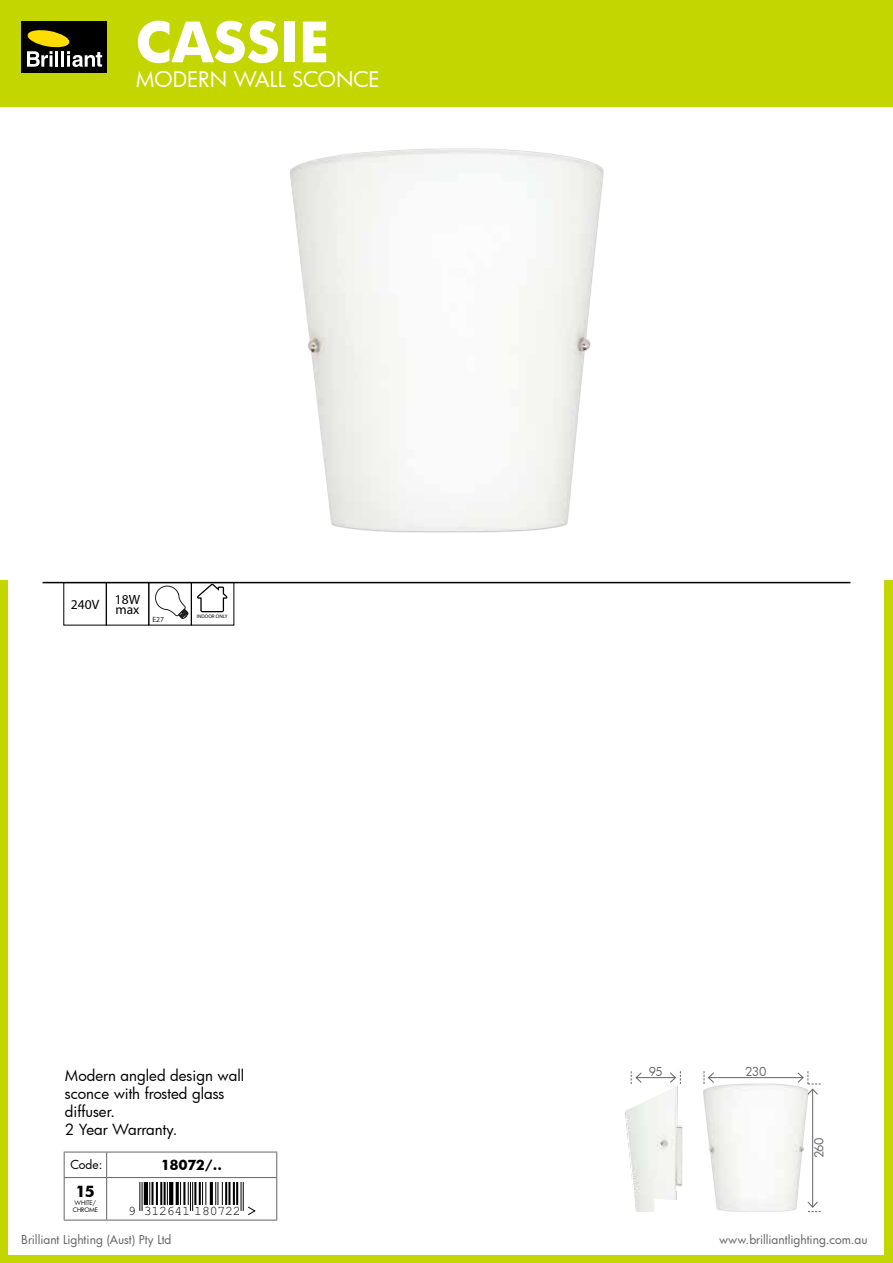
<style>
.page{position:relative;width:893px;height:1263px;background:#fff}
.page>*{position:absolute;margin:0;border:0;box-sizing:border-box;transform-origin:0 0}
.t1{font:700 54px "Futura";color:#fff}
.t2{font:21px "Futura";color:#fff}
.t3{font:15px/18px "Futura";color:#000}
.t4{font:700 15px "Futura";color:#000}
.t5{font:13.5px "Myriad Pro";color:#000}
.t6{font:700 13.5px "Futura";letter-spacing:-.05em;color:#000}
.t7{font:13.2px "Helvetica";letter-spacing:-.015em;color:#000}
.t8{font:12px "Futura";color:#636466}
.t9{font:12px "Futura";color:#000}
.t10{font:7.65px "Myriad Pro";color:#231f20}
.t11{font:6px/7.2px "Futura";color:#000;text-align:center}
.t12{font:5.1px "Myriad Pro";color:#000}
</style>
<div class="page">
<div style="left:0;top:580px;width:893px;height:683px;background:#c4d600"></div>
<div style="left:0;top:0;width:893px;height:106px;background:#c4d600"></div>
<div style="left:9px;top:572px;width:875px;height:682px;background:#fff"></div>
<hr style="left:43px;top:582px;width:807px;height:1px;background:#000">
<div style="left:21px;top:21px;width:86px;height:51px;background:#000"></div>
<svg style="left:27px;top:30px;width:75px;height:37px"></svg>
<div style="left:63px;top:582px;width:44px;height:43px;border:1px solid #000"></div>
<div style="left:106px;top:582px;width:43px;height:43px;border:1px solid #000"></div>
<svg style="left:155px;top:585px;width:34px;height:34px"></svg>
<div style="left:148px;top:582px;width:44px;height:43px;border:1px solid #000"></div>
<svg style="left:197px;top:584px;width:31px;height:29px"></svg>
<div style="left:191px;top:582px;width:43px;height:43px;border:1px solid #000"></div>
<hr style="left:64px;top:1152px;width:43px;height:1px;background:#636466">
<svg style="left:64px;top:1152px;width:1px;height:25px"></svg>
<hr style="left:107px;top:1152px;width:170px;height:1px;background:#636466">
<svg style="left:106px;top:1152px;width:1px;height:25px"></svg>
<svg style="left:276px;top:1152px;width:1px;height:25px"></svg>
<hr style="left:64px;top:1177px;width:43px;height:1px;background:#636466">
<hr style="left:64px;top:1178px;width:1px;height:42px;background:#636466">
<hr style="left:107px;top:1177px;width:170px;height:1px;background:#636466">
<hr style="left:106px;top:1178px;width:1px;height:42px;background:#636466">
<hr style="left:276px;top:1178px;width:1px;height:42px;background:#636466">
<hr style="left:64px;top:1220px;width:43px;height:1px;background:#636466">
<hr style="left:107px;top:1220px;width:170px;height:1px;background:#636466">
<svg style="left:139px;top:1182px;width:4px;height:29px"></svg>
<hr style="left:144px;top:1182px;width:4px;height:23px;background:#000">
<svg style="left:149px;top:1182px;width:1px;height:23px"></svg>
<hr style="left:151px;top:1182px;width:3px;height:23px;background:#000">
<hr style="left:156px;top:1182px;width:2px;height:23px;background:#000">
<hr style="left:160px;top:1182px;width:2px;height:23px;background:#000">
<hr style="left:164px;top:1182px;width:2px;height:23px;background:#000">
<svg style="left:167px;top:1182px;width:1px;height:23px"></svg>
<svg style="left:169px;top:1182px;width:4px;height:23px"></svg>
<hr style="left:176px;top:1182px;width:3px;height:23px;background:#000">
<svg style="left:180px;top:1182px;width:1px;height:23px"></svg>
<hr style="left:183px;top:1182px;width:2px;height:23px;background:#000">
<svg style="left:188px;top:1182px;width:5px;height:29px"></svg>
<hr style="left:194px;top:1182px;width:2px;height:23px;background:#000">
<hr style="left:199px;top:1182px;width:2px;height:23px;background:#000">
<svg style="left:202px;top:1182px;width:4px;height:23px"></svg>
<hr style="left:210px;top:1182px;width:3px;height:23px;background:#000">
<svg style="left:215px;top:1182px;width:8px;height:23px"></svg>
<hr style="left:225px;top:1182px;width:2px;height:23px;background:#000">
<hr style="left:228px;top:1182px;width:2px;height:23px;background:#000">
<hr style="left:233px;top:1182px;width:2px;height:23px;background:#000">
<hr style="left:236px;top:1182px;width:2px;height:23px;background:#000">
<svg style="left:241px;top:1182px;width:15px;height:33px"></svg>
<hr style="left:812px;top:1089px;width:1px;height:118px;background:#636466">
<hr style="left:708px;top:1077px;width:95px;height:1px;background:#636466">
<hr style="left:636px;top:1077px;width:39px;height:1px;background:#636466">
<svg style="left:704px;top:1071px;width:11px;height:12px"></svg>
<svg style="left:669px;top:1071px;width:12px;height:13px"></svg>
<svg style="left:631px;top:1071px;width:11px;height:13px"></svg>
<svg style="left:797px;top:1071px;width:24px;height:24px"></svg>
<svg style="left:808px;top:1201px;width:13px;height:11px"></svg>
<img style="left:703px;top:1084px;width:105px;height:127px">
<img style="left:290px;top:149px;width:313px;height:383px">
<img style="left:625px;top:1085px;width:57px;height:127px">
<h1 class="t1" style="left:136px;top:4px;width:194px">CASSIE</h1>
<h2 class="t2" style="left:136px;top:66px;width:245px">MODERN WALL SCONCE</h2>
<p class="t5" style="left:71px;top:596px;width:71px">240V 18W</p>
<p class="t5" style="left:116px;top:601px;width:26px">max</p>
<p class="t10" style="left:152px;top:614px;width:13px">E27</p>
<p class="t12" style="left:197px;top:613px;width:32px">INDOOR ONLY</p>
<p class="t3" style="left:65px;top:1066px;width:181px">Modern angled design wall sconce with frosted glass diffuser.<br>2 Year Warranty.</p>
<p class="t9" style="left:70px;top:1157px;width:34px">Code:</p>
<p class="t6" style="left:161px;top:1155px;width:62px">18072/..</p>
<p class="t4" style="left:76px;top:1181px;width:21px">15</p>
<p class="t11" style="left:73px;top:1198px;width:27px">WHITE/<br>CHROME</p>
<p class="t7" style="left:128px;top:1203px;width:114px">9 312641 180722</p>
<p class="t8" style="left:649px;top:1063px;width:16px">95</p>
<p class="t8" style="left:745px;top:1063px;width:23px">230</p>
<p class="t8" style="left:811px;top:1158px;width:23px;rotate:-90deg">260</p>
<p class="t8" style="left:21px;top:1231px;width:152px">Brilliant Lighting (Aust) Pty Ltd</p>
<p class="t8" style="left:719px;top:1231px;width:150px">www.brilliantlighting.com.au</p>
</div>
